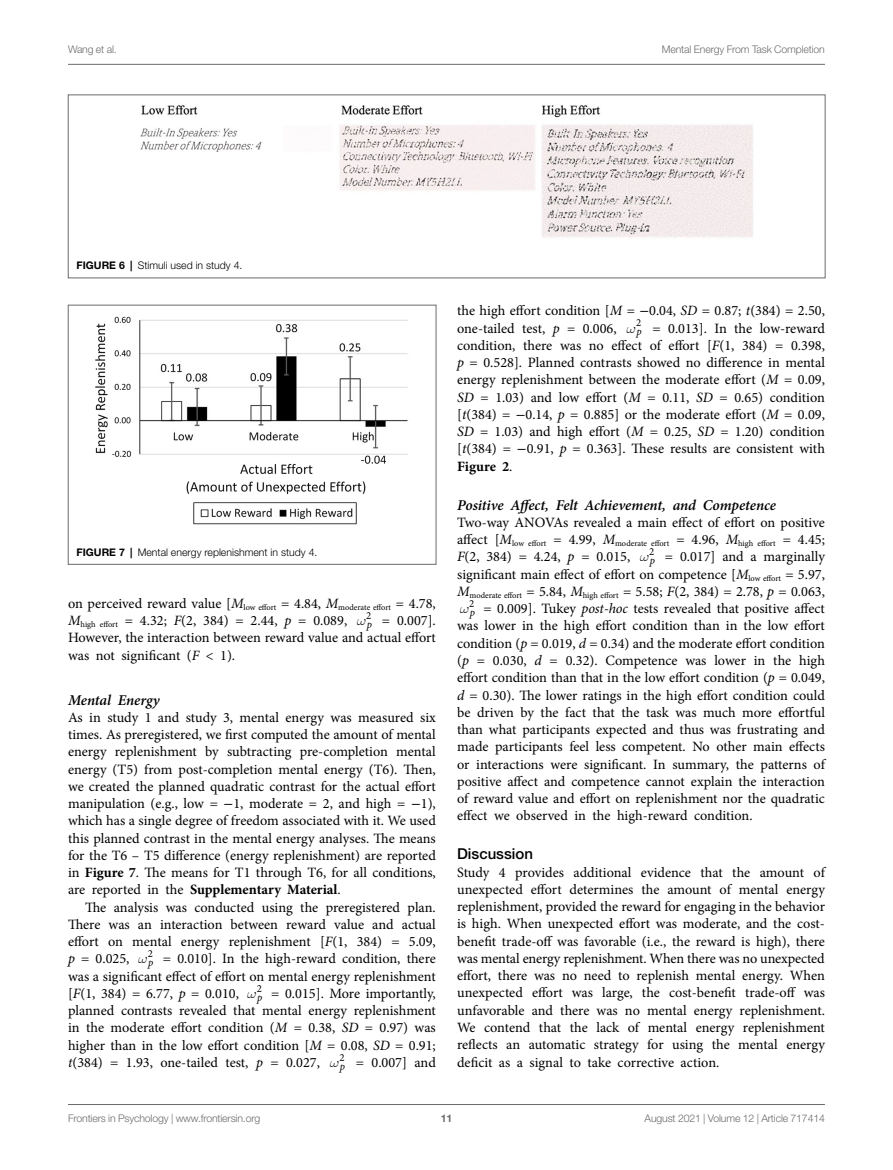
<style>
.page{position:relative;width:893px;height:1170px;background:#fff}
.page>*{position:absolute;margin:0;border:0;box-sizing:border-box;transform-origin:0 0}
.HEAD_4{font:italic 600 15px "Minion Pro";letter-spacing:-.005em;color:#000}
.HEAD_3{font:500 15px "Helvetica Neue LT Std";color:#000}
.TEXT_FLUSH{font:14.25px/17.2px "Minion Pro";color:#000;text-align:justify}
.TEXT{font:14.25px/17.2px "Minion Pro";color:#000;text-align:justify}
.spi-math-img{font:italic 10.8px "Minion Pro";color:#000}
.spi-math-img-2{font:10.8px "Minion Pro";color:#000}
.t1{font:300 10.5px "Helvetica Neue LT Std";letter-spacing:-.015em;color:#6a6c6c}
.FIG_LEG{font:300 10.5px "Helvetica Neue LT Std";color:#000}
.t2{font:700 10.5px "Helvetica Neue LT Std";color:#6a6c6c}
.TEXT_FLUSH-2{font:8.4px "Minion Pro";color:#000}
.s1{font-weight:700}
.s2{font-style:italic}
.s3{font-family:"STIX General"}
</style>
<div class="page">
<hr style="left:68px;top:64px;width:757px;height:1px;background:#6a6c6c">
<hr style="left:68px;top:1104px;width:757px;height:1px;background:#6a6c6c">
<img style="left:140px;top:105px;width:613px;height:133px">
<img style="left:95px;top:316px;width:313px;height:209px">
<div style="left:68px;top:305px;width:368px;height:259px;border:1px solid #6a6c6c"></div>
<p class="t1" style="left:68px;top:42px;width:50px">Wang et al.</p>
<p class="t1" style="left:662px;top:42px;width:164px">Mental Energy From Task Completion</p>
<p class="FIG_LEG" style="left:77px;top:259px;width:167px"><span class="s1">FIGURE 6 |</span> Stimuli used in study 4.</p>
<p class="FIG_LEG" style="left:77px;top:545px;width:242px"><span class="s1">FIGURE 7 |</span> Mental energy replenishment in study 4.</p>
<p class="TEXT_FLUSH" style="left:68px;top:594px;width:369px">on perceived reward value [<span class="s2">M</span><sub>low</sub> <sub>effort</sub> = 4.84, <span class="s2">M</span><sub>moderate</sub> <sub>effort</sub> = 4.78,<br><span class="s2">M</span><sub>high</sub> <sub>effort</sub> = 4.32; <span class="s2">F</span>(2, 384) = 2.44, <span class="s2">p</span> = 0.089,</p>
<p class="spi-math-img-2" style="left:366px;top:608px;width:7px">2</p>
<p class="TEXT_FLUSH" style="left:68px;top:612px;width:369px;text-indent:314px">= 0.007].<br>However, the interaction between reward value and actual effort was not significant (<span class="s2">F</span> &lt; 1).</p>
<p class="HEAD_4" style="left:68px;top:689px;width:93px">Mental Energy</p>
<p class="TEXT_FLUSH" style="left:68px;top:708px;width:369px">As in study 1 and study 3, mental energy was measured six times. As preregistered, we first computed the amount of mental energy replenishment by subtracting pre-completion mental energy (T5) from post-completion mental energy (T6). Then, we created the planned quadratic contrast for the actual effort manipulation (e.g., low = <span class="s3">−</span>1, moderate = 2, and high = <span class="s3">−</span>1), which has a single degree of freedom associated with it. We used this planned contrast in the mental energy analyses. The means for the T6 – T5 difference (energy replenishment) are reported in <span class="s1">Figure 7</span>. The means for T1 through T6, for all conditions, are reported in the <span class="s1">Supplementary Material</span>.</p>
<p class="TEXT" style="left:68px;top:898px;width:369px;text-indent:17px">The analysis was conducted using the preregistered plan.<br>There was an interaction between reward value and actual effort on mental energy replenishment [<span class="s2">F</span>(1, 384) = 5.09, <span class="s2">p</span> = 0.025,</p>
<p class="spi-math-img" style="left:367px;top:617px;width:7px">p</p>
<p class="spi-math-img-2" style="left:148px;top:946px;width:7px">2</p>
<p class="TEXT" style="left:68px;top:950px;width:369px;text-indent:95px">= 0.010]. In the high-reward condition, there was a significant effect of effort on mental energy replenishment [<span class="s2">F</span>(1, 384) = 6.77, <span class="s2">p</span> = 0.010,</p>
<p class="spi-math-img" style="left:148px;top:955px;width:7px">p</p>
<p class="spi-math-img-2" style="left:257px;top:980px;width:7px">2</p>
<p class="TEXT" style="left:68px;top:984px;width:369px;text-indent:203px">= 0.015]. More importantly, planned contrasts revealed that mental energy replenishment in the moderate effort condition (<span class="s2">M</span> = 0.38, <span class="s2">SD</span> = 0.97) was higher than in the low effort condition [<span class="s2">M</span> = 0.08, <span class="s2">SD</span> = 0.91; <span class="s2">t</span>(384) = 1.93, one-tailed test, <span class="s2">p</span> = 0.027,</p>
<p class="spi-math-img" style="left:257px;top:989px;width:7px">p</p>
<p class="spi-math-img-2" style="left:339px;top:1049px;width:7px">2</p>
<p class="TEXT" style="left:356px;top:1053px;width:82px">= 0.007] and</p>
<p class="spi-math-img" style="left:340px;top:1058px;width:7px">p</p>
<p class="TEXT" style="left:457px;top:302px;width:369px">the high effort condition [<span class="s2">M</span> = <span class="s3">−</span>0.04, <span class="s2">SD</span> = 0.87; <span class="s2">t</span>(384) = 2.50, one-tailed test, <span class="s2">p</span> = 0.006,</p>
<p class="spi-math-img-2" style="left:636px;top:315px;width:7px">2</p>
<p class="TEXT" style="left:457px;top:319px;width:369px;text-indent:195px">= 0.013]. In the low-reward condition, there was no effect of effort [<span class="s2">F</span>(1, 384) = 0.398, <span class="s2">p</span> = 0.528]. Planned contrasts showed no difference in mental energy replenishment between the moderate effort (<span class="s2">M</span> = 0.09, <span class="s2">SD</span> = 1.03) and low effort (<span class="s2">M</span> = 0.11, <span class="s2">SD</span> = 0.65) condition [<span class="s2">t</span>(384) = <span class="s3">−</span>0.14, <span class="s2">p</span> = 0.885] or the moderate effort (<span class="s2">M</span> = 0.09, <span class="s2">SD</span> = 1.03) and high effort (<span class="s2">M</span> = 0.25, <span class="s2">SD</span> = 1.20) condition [<span class="s2">t</span>(384) = <span class="s3">−</span>0.91, <span class="s2">p</span> = 0.363]. These results are consistent with <span class="s1">Figure 2</span>.</p>
<p class="HEAD_4" style="left:457px;top:494px;width:320px">Positive Affect, Felt Achievement, and Competence</p>
<p class="TEXT_FLUSH" style="left:457px;top:514px;width:369px">Two-way ANOVAs revealed a main effect of effort on positive</p>
<p class="TEXT_FLUSH-2" style="left:457px;top:538px;width:369px"><sup>affect</sup> <sup>[</sup><sup>M</sup>low effort <sup>=</sup> <sup>4.99,</sup> <sup>M</sup>moderate effort <sup>=</sup> <sup>4.96,</sup> <sup>M</sup>high effort <sup>=</sup> <sup>4.45;</sup></p>
<p class="TEXT_FLUSH" style="left:457px;top:548px;width:175px"><span class="s2">F</span>(2, 384) = 4.24, <span class="s2">p</span> = 0.015,</p>
<p class="spi-math-img" style="left:650px;top:553px;width:7px">p</p>
<p class="spi-math-img" style="left:637px;top:324px;width:7px">p</p>
<p class="spi-math-img-2" style="left:649px;top:544px;width:7px">2</p>
<p class="TEXT_FLUSH" style="left:457px;top:548px;width:369px;text-indent:208px">= 0.017] and a marginally significant main effect of effort on competence [<span class="s2">M</span><sub>low</sub> <sub>effort</sub> = 5.97, <span class="s2">M</span><sub>moderate</sub> <sub>effort</sub> = 5.84, <span class="s2">M</span><sub>high</sub> <sub>effort</sub> = 5.58; <span class="s2">F</span>(2, 384) = 2.78, <span class="s2">p</span> = 0.063,</p>
<p class="spi-math-img" style="left:470px;top:605px;width:7px">p</p>
<p class="spi-math-img-2" style="left:469px;top:596px;width:7px">2</p>
<p class="TEXT_FLUSH" style="left:457px;top:600px;width:369px;text-indent:26px">= 0.009]. Tukey <span class="s2">post-hoc</span> tests revealed that positive affect was lower in the high effort condition than in the low effort condition (<span class="s2">p</span> = 0.019, <span class="s2">d</span> = 0.34) and the moderate effort condition (<span class="s2">p</span> = 0.030, <span class="s2">d</span> = 0.32). Competence was lower in the high effort condition than that in the low effort condition (<span class="s2">p</span> = 0.049, <span class="s2">d</span> = 0.30). The lower ratings in the high effort condition could be driven by the fact that the task was much more effortful than what participants expected and thus was frustrating and made participants feel less competent. No other main effects or interactions were significant. In summary, the patterns of positive affect and competence cannot explain the interaction of reward value and effort on replenishment nor the quadratic effect we observed in the high-reward condition.</p>
<p class="HEAD_3" style="left:457px;top:845px;width:77px">Discussion</p>
<p class="TEXT_FLUSH" style="left:457px;top:863px;width:369px">Study 4 provides additional evidence that the amount of unexpected effort determines the amount of mental energy replenishment, provided the reward for engaging in the behavior is high. When unexpected effort was moderate, and the cost&shy;benefit trade-off was favorable (i.e., the reward is high), there was mental energy replenishment. When there was no unexpected effort, there was no need to replenish mental energy. When unexpected effort was large, the cost-benefit trade-off was unfavorable and there was no mental energy replenishment.<br>We contend that the lack of mental energy replenishment reflects an automatic strategy for using the mental energy deficit as a signal to take corrective action.</p>
<p class="t1" style="left:68px;top:1111px;width:194px">Frontiers in Psychology | www.frontiersin.org</p>
<p class="t2" style="left:441px;top:1111px;width:13px">11</p>
<p class="t1" style="left:645px;top:1111px;width:182px">August 2021 | Volume 12 | Article 717414</p>
</div>
